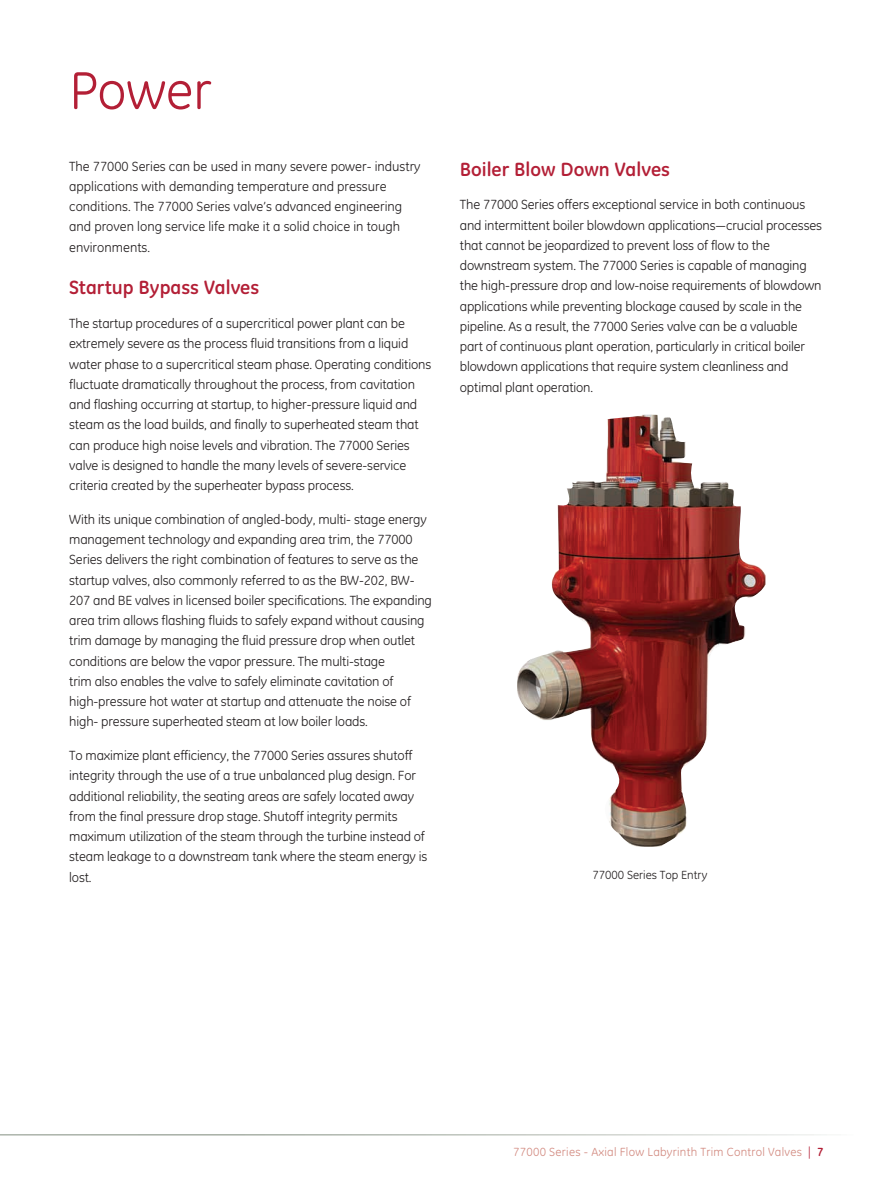
<style>
.page{position:relative;width:891px;height:1188px;background:#fff}
.page>*{position:absolute;margin:0;border:0;box-sizing:border-box;transform-origin:0 0}
.t1{font:54px "GE Inspira";letter-spacing:-.005em;color:#b31f36}
.t2{font:700 19.5px "GE Inspira";color:#b31f36}
.t3{font:13.5px/20.2px "GE Inspira";letter-spacing:-.01em;color:#231f20}
.t4{font:12px "GE Inspira";letter-spacing:.02em;color:#d28a80}
.t5{font:12px "GE Inspira";color:#231f20}
.s1{color:#b31f36}
.s2{font-weight:700;color:#b31f36}
</style>
<div class="page">
<img style="left:517px;top:415px;width:248px;height:432px">
<h1 class="t1" style="left:69px;top:59px;width:144px">Power</h1>
<p class="t3" style="left:69px;top:156px;width:353px">The 77000 Series can be used in many severe power- industry applications with demanding temperature and pressure conditions. The 77000 Series valve’s advanced engineering and proven long service life make it a solid choice in tough environments.</p>
<h2 class="t2" style="left:69px;top:275px;width:192px">Startup Bypass Valves</h2>
<p class="t3" style="left:69px;top:313px;width:364px">The startup procedures of a supercritical power plant can be extremely severe as the process fluid transitions from a liquid water phase to a supercritical steam phase. Operating conditions fluctuate dramatically throughout the process, from cavitation and flashing occurring at startup, to higher-pressure liquid and steam as the load builds, and finally to superheated steam that can produce high noise levels and vibration. The 77000 Series valve is designed to handle the many levels of severe-service criteria created by the superheater bypass process.</p>
<p class="t3" style="left:69px;top:509px;width:364px">With its unique combination of angled-body, multi- stage energy management technology and expanding area trim, the 77000<br>Series delivers the right combination of features to serve as the startup valves, also commonly referred to as the BW-202, BW-207 and BE valves in licensed boiler specifications. The expanding area trim allows flashing fluids to safely expand without causing trim damage by managing the fluid pressure drop when outlet conditions are below the vapor pressure. The multi-stage<br>trim also enables the valve to safely eliminate cavitation of high-pressure hot water at startup and attenuate the noise of high- pressure superheated steam at low boiler loads.</p>
<p class="t3" style="left:69px;top:745px;width:360px">To maximize plant efficiency, the 77000 Series assures shutoff integrity through the use of a true unbalanced plug design. For additional reliability, the seating areas are safely located away from the final pressure drop stage. Shutoff integrity permits maximum utilization of the steam through the turbine instead of steam leakage to a downstream tank where the steam energy is lost.</p>
<h2 class="t2" style="left:460px;top:156px;width:212px">Boiler Blow Down Valves</h2>
<p class="t3" style="left:460px;top:195px;width:364px">The 77000 Series offers exceptional service in both continuous and intermittent boiler blowdown applications—crucial processes that cannot be jeopardized to prevent loss of flow to the downstream system. The 77000 Series is capable of managing the high-pressure drop and low-noise requirements of blowdown applications while preventing blockage caused by scale in the pipeline. As a result, the 77000 Series valve can be a valuable part of continuous plant operation, particularly in critical boiler blowdown applications that require system cleanliness and optimal plant operation.</p>
<p class="t5" style="left:592px;top:868px;width:116px">77000 Series Top Entry</p>
<p class="t4" style="left:513px;top:1145px;width:312px">77000 Series - Axial Flow Labyrinth Trim Control Valves <span class="s1">|</span> <span class="s2">7</span></p>
</div>
